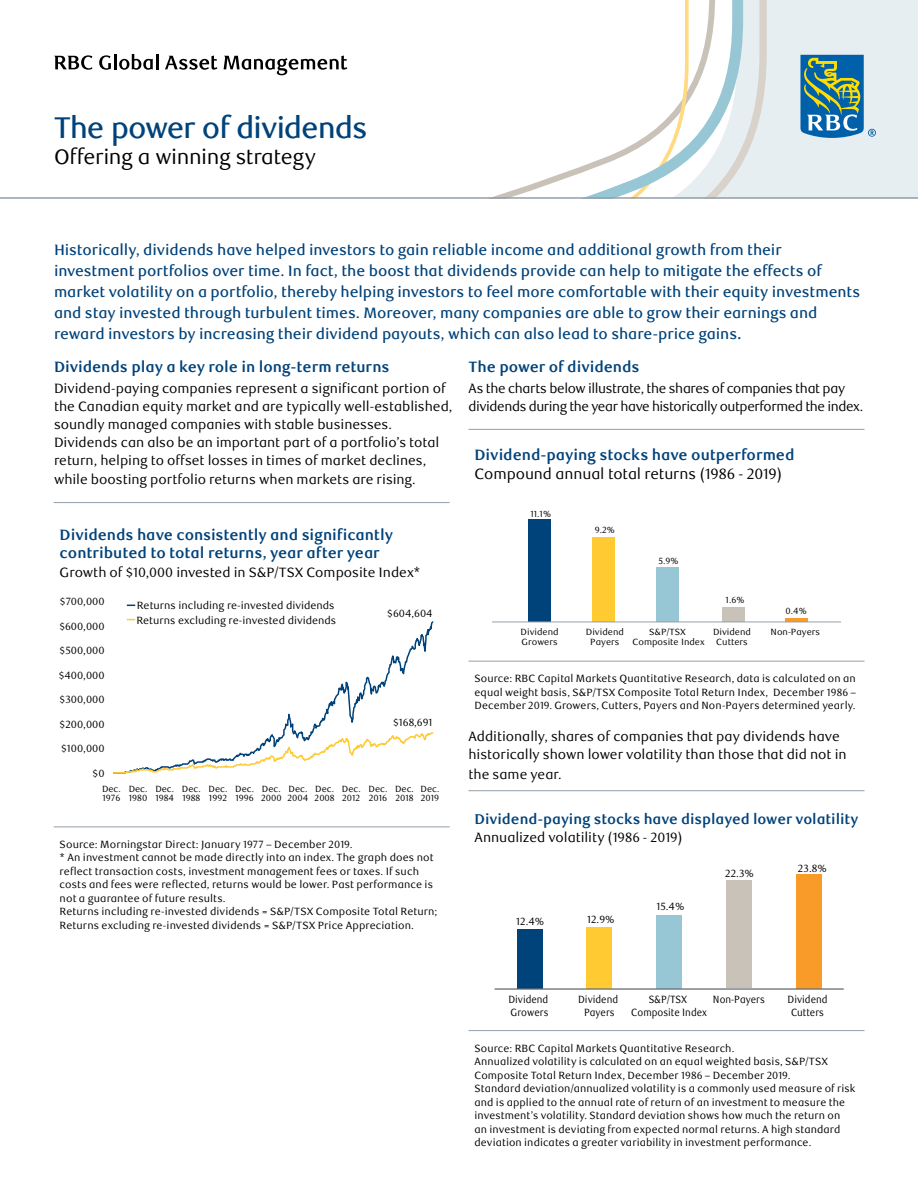
<style>
.page{position:relative;width:918px;height:1188px;background:#fff}
.page>*{position:absolute;margin:0;border:0;box-sizing:border-box;transform-origin:0 0}
.t1{font:500 30px "RBC Display";letter-spacing:-.015em;color:#00427a}
.t2{font:21px "RBC Text";letter-spacing:-.02em;color:#000}
.Intro_text{font:500 15px/21px "RBC Text";letter-spacing:-.005em;color:#00427a}
.Chart_Table_Title{font:700 15px/18.8px "RBC Text";letter-spacing:-.005em;color:#00427a}
.Subhead{font:700 15px "RBC Text";letter-spacing:-.005em;color:#00427a}
.Chart_Table_Title-2{font:700 14.25px "RBC Text";letter-spacing:-.005em;color:#00427a}
.Body{font:13.5px/18px "RBC Text";letter-spacing:-.005em;color:#000}
.Body-2{font:13.5px/18px "RBC Text";letter-spacing:-.03em;color:#000}
.Chart_Subtitle{font:13.5px "RBC Text";letter-spacing:-.005em;color:#000}
.Chart_Table_footnote{font:10.5px/13.5px "RBC Text";letter-spacing:.005em;color:#000}
.Chart_Table_footnote-2{font:10.5px/13.2px "RBC Text";letter-spacing:.005em;color:#000;text-align:center;scale:.9 1}
.t3{font:9px/9px "RBC Text";color:#000}
.s1{font-size:16.5px}
.s2{font-weight:400;color:#000}
</style>
<div class="page">
<div style="left:0;top:0;width:918px;height:199px;background:#e7eef1"></div>
<svg style="left:743px;top:0;width:24px;height:161px"></svg>
<div style="left:0;top:0;width:743px;height:197px;background:#fff"></div>
<svg style="left:800px;top:55px;width:76px;height:83px"></svg>
<hr style="left:0;top:197px;width:918px;height:2px;background:#95a0a9">
<svg style="left:54px;top:55px;width:38px;height:15px"></svg>
<svg style="left:99px;top:55px;width:12px;height:15px"></svg>
<hr style="left:114px;top:54px;width:3px;height:15px;background:#000">
<svg style="left:119px;top:54px;width:39px;height:16px"></svg>
<svg style="left:165px;top:56px;width:52px;height:14px"></svg>
<svg style="left:224px;top:56px;width:123px;height:19px;background:#b4b4b4"></svg>
<hr style="left:469px;top:429px;width:396px;height:1px;background:#95a0a9">
<hr style="left:469px;top:661px;width:396px;height:1px;background:#95a0a9">
<svg style="left:785px;top:618px;width:23px;height:4px"></svg>
<div style="left:722px;top:607px;width:23px;height:15px;background:#c9c2b8"></div>
<div style="left:657px;top:568px;width:22px;height:54px;background:#97c6d5"></div>
<div style="left:592px;top:537px;width:23px;height:85px;background:#ffca32"></div>
<div style="left:528px;top:520px;width:23px;height:102px;background:#00427a"></div>
<hr style="left:492px;top:622px;width:349px;height:1px;background:#95a0a9">
<hr style="left:469px;top:790px;width:396px;height:1px;background:#95a0a9">
<hr style="left:469px;top:1030px;width:396px;height:1px;background:#95a0a9">
<div style="left:517px;top:930px;width:25px;height:59px;background:#00427a"></div>
<div style="left:587px;top:927px;width:25px;height:62px;background:#ffca32"></div>
<div style="left:657px;top:915px;width:25px;height:74px;background:#97c6d5"></div>
<div style="left:726px;top:881px;width:26px;height:107px;background:#c9c2b8"></div>
<div style="left:796px;top:875px;width:25px;height:114px;background:#f99b28"></div>
<hr style="left:495px;top:989px;width:349px;height:1px;background:#95a0a9">
<hr style="left:54px;top:502px;width:396px;height:1px;background:#95a0a9">
<hr style="left:54px;top:826px;width:396px;height:1px;background:#95a0a9">
<svg style="left:126px;top:618px;width:308px;height:108px"></svg>
<svg style="left:113px;top:726px;width:321px;height:48px"></svg>
<h1 class="t1" style="left:54px;top:110px;width:315px">The power of dividends</h1>
<h2 class="t2" style="left:54px;top:144px;width:264px">Offering a winning strategy</h2>
<p class="Intro_text" style="left:54px;top:240px;width:808px">Historically, dividends have helped investors to gain reliable income and additional growth from their investment portfolios over time. In fact, the boost that dividends provide can help to mitigate the effects of market volatility on a portfolio, thereby helping investors to feel more comfortable with their equity investments and stay invested through turbulent times. Moreover, many companies are able to grow their earnings and reward investors by increasing their dividend payouts, which can also lead to share-price gains<span class="s1">.</span></p>
<p class="Subhead" style="left:469px;top:358px;width:172px">The power of dividends</p>
<p class="Body-2" style="left:469px;top:380px;width:396px">As the charts below illustrate, the shares of companies that pay dividends during the year have historically outperformed the index.</p>
<p class="Chart_Table_Title" style="left:475px;top:446px;width:322px">Dividend-paying stocks have outperformed<br><span class="s2">Compound annual total returns (1986 - 2019)</span></p>
<p class="t3" style="left:530px;top:509px;width:22px">11.1%</p>
<p class="t3" style="left:595px;top:525px;width:22px">9.2%</p>
<p class="t3" style="left:659px;top:556px;width:22px">5.9%</p>
<p class="t3" style="left:726px;top:595px;width:20px">1.6%</p>
<p class="t3" style="left:786px;top:607px;width:23px">0.4%</p>
<p class="t3" style="left:521px;top:627px;width:40px;line-height:10.5px">Dividend<br>Growers</p>
<p class="t3" style="left:586px;top:627px;width:40px;line-height:10.5px;text-align:center">Dividend<br>Payers</p>
<p class="t3" style="left:633px;top:627px;width:74px;line-height:10.5px;text-align:center">S&amp;P/TSX<br>Composite Index</p>
<p class="t3" style="left:713px;top:627px;width:40px;line-height:10.5px;text-align:center">Dividend<br>Cutters</p>
<p class="t3" style="left:771px;top:627px;width:51px">Non-Payers</p>
<p class="Chart_Table_footnote" style="left:475px;top:672px;width:383px;text-align:justify">Source: RBC Capital Markets Quantitative Research, data is calculated on an equal weight basis, S&amp;P/TSX Composite Total Return Index, December 1986 – December 2019. Growers, Cutters, Payers and Non-Payers determined yearly.</p>
<p class="Body" style="left:469px;top:728px;width:380px">Additionally, shares of companies that pay dividends have historically shown lower volatility than those that did not in</p>
<p class="Body" style="left:469px;top:766px;width:95px">the same year.</p>
<p class="Chart_Table_Title-2" style="left:475px;top:810px;width:385px">Dividend-paying stocks have displayed lower volatility</p>
<p class="Chart_Subtitle" style="left:475px;top:830px;width:210px">Annualized volatility (1986 - 2019)</p>
<p class="Subhead" style="left:54px;top:358px;width:337px">Dividends play a key role in long-term returns</p>
<p class="Body" style="left:54px;top:380px;width:400px">Dividend-paying companies represent a significant portion of the Canadian equity market and are typically well-established, soundly managed companies with stable businesses.<br>Dividends can also be an important part of a portfolio’s total return, helping to offset losses in times of market declines,</p>
<p class="Body" style="left:54px;top:471px;width:363px">while boosting portfolio returns when markets are rising.</p>
<p class="Chart_Table_Title" style="left:60px;top:527px;width:335px;line-height:18px">Dividends have consistently and significantly contributed to total returns, year after year</p>
<p class="Chart_Subtitle" style="left:60px;top:565px;width:362px">Growth of $10,000 invested in S&amp;P/TSX Composite Index*</p>
<p class="Chart_Table_footnote" style="left:60px;top:595px;width:46px">$700,000</p>
<p class="Chart_Table_footnote" style="left:136px;top:599px;width:201px;line-height:14.4px">Returns including re-invested dividends<br>Returns excluding re-invested dividends</p>
<p class="Chart_Table_footnote" style="left:387px;top:607px;width:47px">$604,604</p>
<p class="Chart_Table_footnote" style="left:59px;top:620px;width:47px">$600,000</p>
<p class="Chart_Table_footnote" style="left:60px;top:644px;width:46px">$500,000</p>
<p class="Chart_Table_footnote" style="left:59px;top:669px;width:47px">$400,000</p>
<p class="Chart_Table_footnote" style="left:60px;top:693px;width:47px">$300,000</p>
<p class="Chart_Table_footnote" style="left:393px;top:716px;width:41px">$168,691</p>
<p class="Chart_Table_footnote" style="left:60px;top:718px;width:46px">$200,000</p>
<p class="Chart_Table_footnote" style="left:61px;top:742px;width:45px">$100,000</p>
<p class="Chart_Table_footnote" style="left:93px;top:767px;width:13px">$0</p>
<p class="t3" style="left:102px;top:784px;width:20px">Dec.<br>1976</p>
<p class="t3" style="left:129px;top:784px;width:20px">Dec.<br>1980</p>
<p class="t3" style="left:155px;top:784px;width:20px">Dec.<br>1984</p>
<p class="t3" style="left:182px;top:784px;width:20px">Dec.<br>1988</p>
<p class="t3" style="left:209px;top:784px;width:20px">Dec.<br>1992</p>
<p class="t3" style="left:235px;top:784px;width:20px">Dec.<br>1996</p>
<p class="t3" style="left:261px;top:784px;width:22px">Dec.<br>2000</p>
<p class="t3" style="left:288px;top:784px;width:22px">Dec.<br>2004</p>
<p class="t3" style="left:315px;top:784px;width:22px">Dec.<br>2008</p>
<p class="t3" style="left:342px;top:784px;width:20px">Dec.<br>2012</p>
<p class="t3" style="left:369px;top:784px;width:20px">Dec.<br>2016</p>
<p class="t3" style="left:395px;top:784px;width:20px">Dec.<br>2018</p>
<p class="t3" style="left:421px;top:785px;width:20px">Dec.<br>2019</p>
<p class="Chart_Table_footnote" style="left:60px;top:838px;width:294px">Source: Morningstar Direct: January 1977 – December 2019.</p>
<p class="Chart_Table_footnote" style="left:60px;top:851px;width:376px">* An investment cannot be made directly into an index. The graph does not reflect transaction costs, investment management fees or taxes. If such costs and fees were reflected, returns would be lower. Past performance is not a guarantee of future results.</p>
<p class="Chart_Table_footnote" style="left:60px;top:905px;width:379px">Returns including re-invested dividends = S&amp;P/TSX Composite Total Return;<br>Returns excluding re-invested dividends = S&amp;P/TSX Price Appreciation.</p>
<p class="Chart_Table_footnote" style="left:798px;top:862px;width:30px">23.8%</p>
<p class="Chart_Table_footnote" style="left:725px;top:867px;width:30px">22.3%</p>
<p class="Chart_Table_footnote" style="left:656px;top:900px;width:30px">15.4%</p>
<p class="Chart_Table_footnote" style="left:516px;top:915px;width:30px">12.4%</p>
<p class="Chart_Table_footnote" style="left:587px;top:913px;width:29px">12.9%</p>
<p class="Chart_Table_footnote-2" style="left:508px;top:993px;width:46px;text-align:left">Dividend<br>Growers</p>
<p class="Chart_Table_footnote" style="left:475px;top:1042px;width:261px">Source: RBC Capital Markets Quantitative Research.</p>
<p class="Chart_Table_footnote" style="left:475px;top:1055px;width:355px">Annualized volatility is calculated on an equal weighted basis, S&amp;P/TSX<br>Composite Total Return Index, December 1986 – December 2019.</p>
<p class="Chart_Table_footnote" style="left:475px;top:1082px;width:382px">Standard deviation/annualized volatility is a commonly used measure of risk and is applied to the annual rate of return of an investment to measure the investment’s volatility. Standard deviation shows how much the return on an investment is deviating from expected normal returns. A high standard deviation indicates a greater variability in investment performance.</p>
<p class="Chart_Table_footnote-2" style="left:578px;top:993px;width:46px">Dividend<br>Payers</p>
<p class="Chart_Table_footnote-2" style="left:649px;top:993px;width:44px">S&amp;P/TSX</p>
<p class="Chart_Table_footnote-2" style="left:713px;top:993px;width:59px">Non-Payers</p>
<p class="Chart_Table_footnote-2" style="left:631px;top:1006px;width:86px">Composite Index</p>
<p class="Chart_Table_footnote-2" style="left:788px;top:993px;width:46px">Dividend<br>Cutters</p>
</div>
